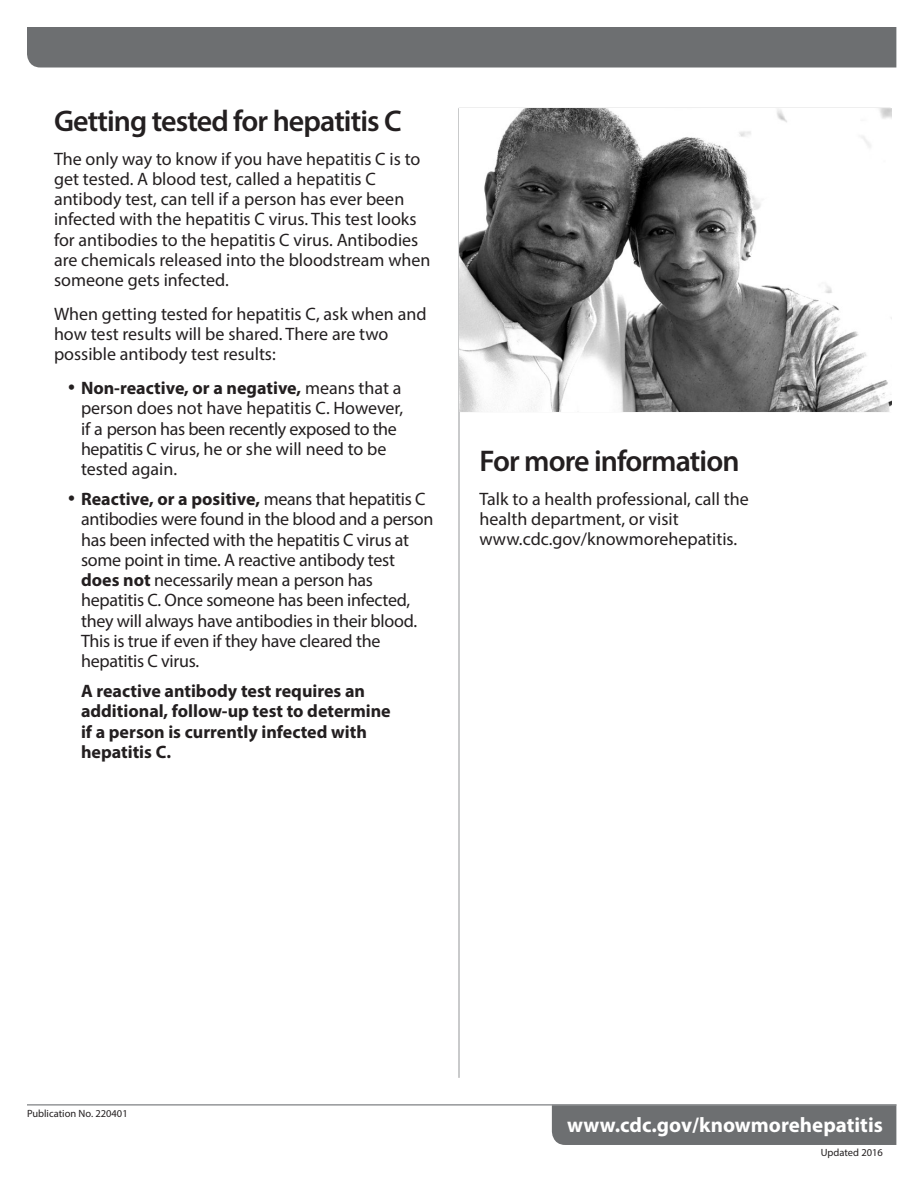
<style>
.page{position:relative;width:918px;height:1188px;background:#fff}
.page>*{position:absolute;margin:0;border:0;box-sizing:border-box;transform-origin:0 0}
.t1{font:600 30px "Myriad Pro";letter-spacing:-.03em;color:#231f20}
.List_Paragraph{font:700 21px "Myriad Pro";color:#fff}
.body_text{font:18px/20.2px "Myriad Pro";color:#231f20}
.body_text-2{font:700 18px/20.2px "Myriad Pro";color:#231f20}
.List_Paragraph-2{font:10.5px "Myriad Pro";color:#231f20}
.s1{font-weight:700}
</style>
<div class="page">
<hr style="left:459px;top:108px;width:432px;height:1px;background:#949698">
<hr style="left:459px;top:411px;width:432px;height:1px;background:#949698">
<div style="left:27px;top:27px;width:869px;height:41px;background:#6d6f71"></div>
<div style="left:552px;top:1106px;width:344px;height:39px;background:#6d6f71"></div>
<hr style="left:27px;top:1104px;width:869px;height:2px;background:#949698">
<hr style="left:459px;top:109px;width:1px;height:969px;background:#949698">
<img style="left:460px;top:109px;width:431px;height:302px">
<h2 class="t1" style="left:54px;top:102px;width:349px">Getting tested for hepatitis C</h2>
<p class="body_text" style="left:54px;top:148px;width:378px">The only way to know if you have hepatitis C is to get tested. A blood test, called a hepatitis C antibody test, can tell if a person has ever been infected with the hepatitis C virus. This test looks for antibodies to the hepatitis C virus. Antibodies are chemicals released into the bloodstream when someone gets infected.</p>
<p class="body_text" style="left:54px;top:303px;width:374px">When getting tested for hepatitis C, ask when and how test results will be shared. There are two possible antibody test results:</p>
<p class="body_text" style="left:81px;top:378px;width:324px;text-indent:-14px">• <span class="s1">Non-reactive, or a negative,</span> means that a person does not have hepatitis C. However, if a person has been recently exposed to the hepatitis C virus, he or she will need to be tested again.</p>
<p class="body_text" style="left:81px;top:489px;width:354px;text-indent:-14px">• <span class="s1">Reactive, or a positive,</span> means that hepatitis C antibodies were found in the blood and a person has been infected with the hepatitis C virus at some point in time. A reactive antibody test <span class="s1">does not</span> necessarily mean a person has hepatitis C. Once someone has been infected, they will always have antibodies in their blood.<br>This is true if even if they have cleared the hepatitis C virus.</p>
<p class="body_text-2" style="left:81px;top:680px;width:311px">A reactive antibody test requires an additional, follow-up test to determine if a person is currently infected with hepatitis C.</p>
<h2 class="t1" style="left:480px;top:442px;width:262px">For more information</h2>
<p class="body_text" style="left:480px;top:488px;width:271px">Talk to a health professional, call the health department, or visit www.cdc.gov/knowmorehepatitis.</p>
<p class="List_Paragraph-2" style="left:27px;top:1107px;width:102px">Publication No. 220401</p>
<p class="List_Paragraph" style="left:567px;top:1111px;width:317px">www.cdc.gov/knowmorehepatitis</p>
<p class="List_Paragraph-2" style="left:821px;top:1146px;width:64px">Updated 2016</p>
</div>
